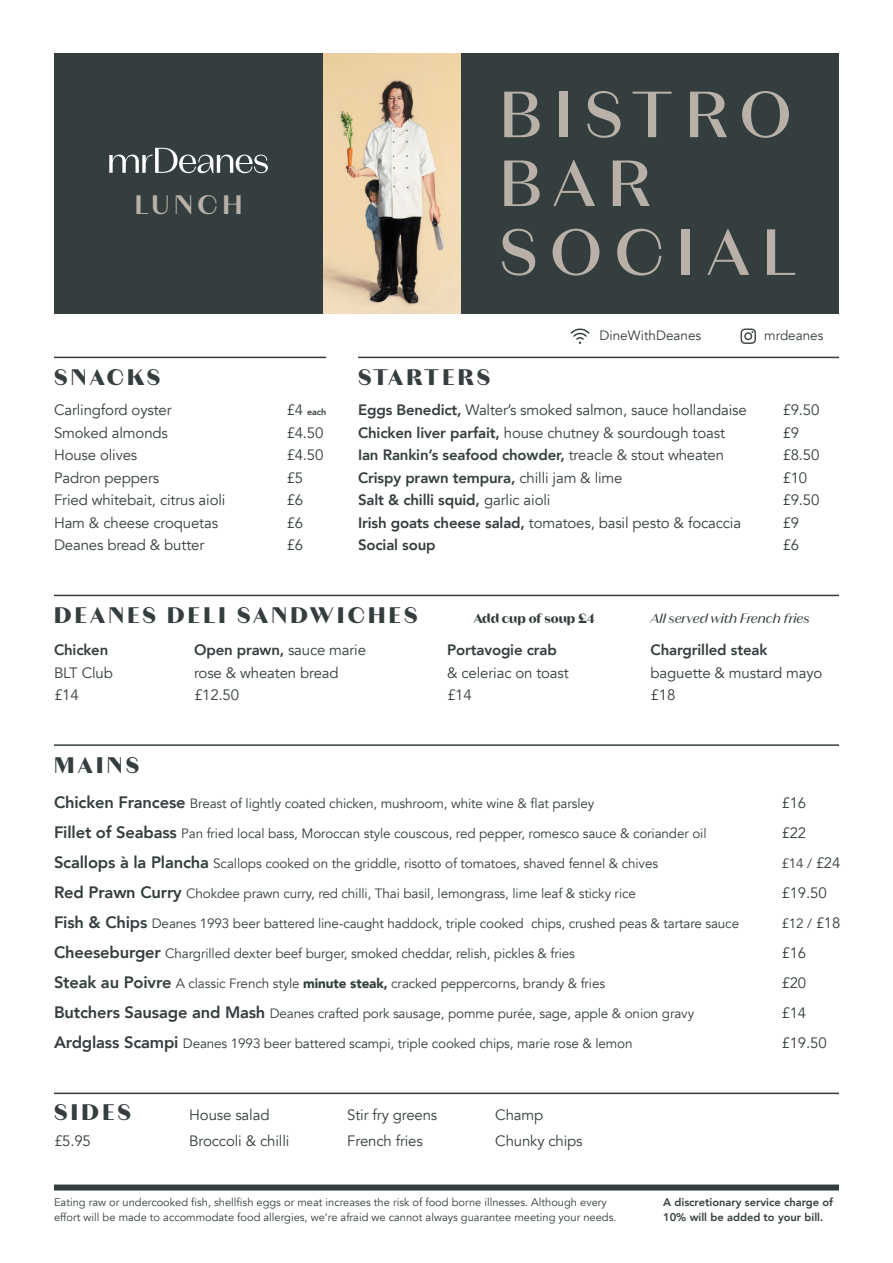
<style>
.page{position:relative;width:893px;height:1263px;background:#fff}
.page>*{position:absolute;margin:0;border:0;box-sizing:border-box;transform-origin:0 0}
.t1{font:600 26.7px "RB Magnat Neue";letter-spacing:.175em;color:#b9b1a8}
.t2{font:800 22.5px "RB Magnat Neue";letter-spacing:.15em;color:#343e3f}
.t3{font:15px/22.5px "Avenir";letter-spacing:-.01em;color:#343e3f}
.t4{font:800 15px "Avenir";letter-spacing:-.01em;color:#343e3f}
.t5{font:13.5px "Avenir";letter-spacing:-.01em;color:#343e3f}
.t6{font:italic 13.5px "RB Magnat Neue";color:#343e3f}
.t7{font:700 13.5px "RB Magnat Neue";color:#343e3f}
.t8{font:11.1px/14.2px "Avenir";color:#343e3f}
.t9{font:800 11.1px/14.2px "Avenir";color:#343e3f}
.t10{font:800 9px "Avenir";color:#343e3f}
.s1{font-weight:400;font-size:15px}
.s2{font-weight:800}
.s3{font-weight:400}
.s4{font-weight:800;font-size:16.5px}
.s5{font-size:15px}
.s6{font-weight:900}
</style>
<div class="page">
<div style="left:54px;top:53px;width:785px;height:260px;background:#343e3f"></div>
<img style="left:323px;top:53px;width:137px;height:260px">
<svg style="left:504px;top:92px;width:36px;height:45px"></svg>
<div style="left:559px;top:92px;width:8px;height:45px;background:#b9b1a8"></div>
<svg style="left:587px;top:91px;width:33px;height:47px"></svg>
<svg style="left:633px;top:92px;width:39px;height:45px"></svg>
<svg style="left:690px;top:92px;width:37px;height:45px"></svg>
<svg style="left:742px;top:91px;width:47px;height:47px"></svg>
<svg style="left:504px;top:160px;width:36px;height:46px"></svg>
<svg style="left:553px;top:160px;width:42px;height:46px"></svg>
<svg style="left:613px;top:160px;width:37px;height:46px"></svg>
<svg style="left:502px;top:229px;width:33px;height:47px"></svg>
<svg style="left:553px;top:229px;width:46px;height:47px"></svg>
<svg style="left:617px;top:229px;width:44px;height:47px"></svg>
<div style="left:681px;top:229px;width:8px;height:46px;background:#b9b1a8"></div>
<svg style="left:707px;top:229px;width:42px;height:46px"></svg>
<svg style="left:767px;top:229px;width:28px;height:46px"></svg>
<svg style="left:109px;top:148px;width:159px;height:25px"></svg>
<div style="left:54px;top:1184px;width:785px;height:6px;background:#343e3f"></div>
<hr style="left:54px;top:357px;width:272px;height:1px;background:#343e3f">
<hr style="left:358px;top:357px;width:481px;height:1px;background:#343e3f">
<hr style="left:54px;top:595px;width:785px;height:1px;background:#343e3f">
<hr style="left:54px;top:744px;width:785px;height:2px;background:#343e3f">
<hr style="left:54px;top:1092px;width:785px;height:2px;background:#343e3f">
<svg style="left:571px;top:328px;width:18px;height:16px"></svg>
<svg style="left:740px;top:328px;width:16px;height:16px"></svg>
<h1 class="t1" style="left:135px;top:188px;width:109px">LUNCH</h1>
<h2 class="t2" style="left:54px;top:363px;width:108px">SNACKS</h2>
<p class="t3" style="left:54px;top:399px;width:119px">Carlingford oyster</p>
<p class="t10" style="left:286px;top:405px;width:41px"><span class="s1">£4</span> each</p>
<p class="t3" style="left:54px;top:422px;width:115px">Smoked almonds</p>
<p class="t3" style="left:286px;top:422px;width:38px">£4.50</p>
<p class="t3" style="left:54px;top:444px;width:85px">House olives</p>
<p class="t3" style="left:286px;top:444px;width:38px">£4.50</p>
<p class="t3" style="left:54px;top:467px;width:107px">Padron peppers</p>
<p class="t3" style="left:286px;top:467px;width:18px">£5</p>
<p class="t3" style="left:54px;top:489px;width:173px">Fried whitebait, citrus aioli</p>
<p class="t3" style="left:286px;top:489px;width:18px">£6</p>
<p class="t3" style="left:54px;top:512px;width:166px">Ham &amp; cheese croquetas</p>
<p class="t3" style="left:286px;top:512px;width:18px">£6</p>
<p class="t3" style="left:54px;top:534px;width:152px">Deanes bread &amp; butter</p>
<p class="t3" style="left:286px;top:534px;width:18px">£6</p>
<h2 class="t2" style="left:358px;top:363px;width:134px">STARTERS</h2>
<p class="t5" style="left:599px;top:327px;width:103px">DineWithDeanes</p>
<p class="t5" style="left:764px;top:327px;width:61px">mrdeanes</p>
<p class="t3" style="left:358px;top:399px;width:390px"><span class="s2">Eggs Benedict,</span> Walter’s smoked salmon, sauce hollandaise</p>
<p class="t3" style="left:783px;top:399px;width:38px">£9.50</p>
<p class="t3" style="left:358px;top:422px;width:368px"><span class="s2">Chicken liver parfait,</span> house chutney &amp; sourdough toast</p>
<p class="t3" style="left:783px;top:422px;width:18px">£9</p>
<p class="t4" style="left:358px;top:443px;width:368px">Ian Rankin’s seafood chowder, <span class="s3">treacle &amp; stout wheaten</span></p>
<p class="t3" style="left:783px;top:444px;width:38px">£8.50</p>
<p class="t4" style="left:358px;top:466px;width:266px">Crispy prawn tempura, <span class="s3">chilli jam &amp; lime</span></p>
<p class="t3" style="left:783px;top:467px;width:26px">£10</p>
<p class="t4" style="left:358px;top:488px;width:194px">Salt &amp; chilli squid, <span class="s3">garlic aioli</span></p>
<p class="t3" style="left:783px;top:489px;width:38px">£9.50</p>
<p class="t3" style="left:358px;top:512px;width:385px"><span class="s2">Irish goats cheese salad,</span> tomatoes, basil pesto &amp; focaccia</p>
<p class="t3" style="left:783px;top:512px;width:18px">£9</p>
<p class="t4" style="left:358px;top:533px;width:79px">Social soup</p>
<p class="t3" style="left:783px;top:534px;width:18px">£6</p>
<h2 class="t2" style="left:54px;top:601px;width:365px">DEANES DELI SANDWICHES</h2>
<p class="t7" style="left:474px;top:610px;width:123px">Add cup of soup £4</p>
<p class="t6" style="left:651px;top:610px;width:160px">All served with French fries</p>
<p class="t4" style="left:54px;top:638px;width:56px">Chicken</p>
<p class="t3" style="left:54px;top:661px;width:60px">BLT Club £14</p>
<h2 class="t2" style="left:54px;top:750px;width:87px">MAINS</h2>
<p class="t3" style="left:194px;top:639px;width:174px"><span class="s2">Open prawn,</span> sauce marie rose &amp; wheaten bread £12.50</p>
<p class="t4" style="left:447px;top:638px;width:111px">Portavogie crab</p>
<p class="t3" style="left:447px;top:661px;width:123px">&amp; celeriac on toast £14</p>
<p class="t4" style="left:651px;top:638px;width:118px">Chargrilled steak</p>
<p class="t3" style="left:651px;top:661px;width:173px">baguette &amp; mustard mayo £18</p>
<p class="t5" style="left:54px;top:795px;width:542px"><span class="s4">Chicken Francese</span> Breast of lightly coated chicken, mushroom, white wine &amp; flat parsley</p>
<p class="t3" style="left:782px;top:792px;width:26px">£16</p>
<p class="t5" style="left:54px;top:825px;width:654px"><span class="s4">Fillet of Seabass</span> Pan fried local bass, Moroccan style couscous, red pepper, romesco sauce &amp; coriander oil</p>
<p class="t3" style="left:782px;top:822px;width:26px">£22</p>
<p class="t5" style="left:54px;top:855px;width:606px"><span class="s4">Scallops à la Plancha</span> Scallops cooked on the griddle, risotto of tomatoes, shaved fennel &amp; chives</p>
<p class="t5" style="left:781px;top:855px;width:60px">£14 / <span class="s5">£24</span></p>
<p class="t5" style="left:54px;top:885px;width:583px"><span class="s4">Red Prawn Curry</span> Chokdee prawn curry, red chilli, Thai basil, lemongrass, lime leaf &amp; sticky rice</p>
<p class="t3" style="left:782px;top:882px;width:47px">£19.50</p>
<p class="t5" style="left:54px;top:915px;width:687px"><span class="s4">Fish &amp; Chips</span> Deanes 1993 beer battered line-caught haddock, triple cooked chips, crushed peas &amp; tartare sauce</p>
<p class="t5" style="left:781px;top:915px;width:60px">£12 / <span class="s5">£18</span></p>
<p class="t5" style="left:54px;top:945px;width:522px"><span class="s4">Cheeseburger</span> Chargrilled dexter beef burger, smoked cheddar, relish, pickles &amp; fries</p>
<p class="t3" style="left:782px;top:942px;width:26px">£16</p>
<p class="t5" style="left:54px;top:975px;width:553px"><span class="s4">Steak au Poivre</span> A classic French style <span class="s6">minute steak,</span> cracked peppercorns, brandy &amp; fries</p>
<p class="t3" style="left:781px;top:972px;width:26px">£20</p>
<p class="t5" style="left:54px;top:1005px;width:642px"><span class="s4">Butchers Sausage and Mash</span> Deanes crafted pork sausage, pomme purée, sage, apple &amp; onion gravy</p>
<p class="t3" style="left:782px;top:1002px;width:26px">£14</p>
<p class="t5" style="left:54px;top:1035px;width:580px"><span class="s4">Ardglass Scampi</span> Deanes 1993 beer battered scampi, triple cooked chips, marie rose &amp; lemon</p>
<p class="t3" style="left:782px;top:1032px;width:47px">£19.50</p>
<h2 class="t2" style="left:54px;top:1098px;width:78px">SIDES</h2>
<p class="t3" style="left:54px;top:1130px;width:38px">£5.95</p>
<p class="t3" style="left:495px;top:1130px;width:89px">Chunky chips</p>
<p class="t3" style="left:347px;top:1103px;width:92px;line-height:25.5px">Stir fry greens<br>French fries</p>
<p class="t3" style="left:189px;top:1104px;width:82px">House salad</p>
<p class="t3" style="left:495px;top:1104px;width:50px">Champ</p>
<p class="t3" style="left:189px;top:1130px;width:102px">Broccoli &amp; chilli</p>
<p class="t8" style="left:54px;top:1195px;width:564px">Eating raw or undercooked fish, shellfish eggs or meat increases the risk of food borne illnesses. Although every effort will be made to accommodate food allergies, we’re afraid we cannot always guarantee meeting your needs.</p>
<p class="t9" style="left:663px;top:1195px;width:171px">A discretionary service charge of<br>10% will be added to your bill.</p>
</div>
